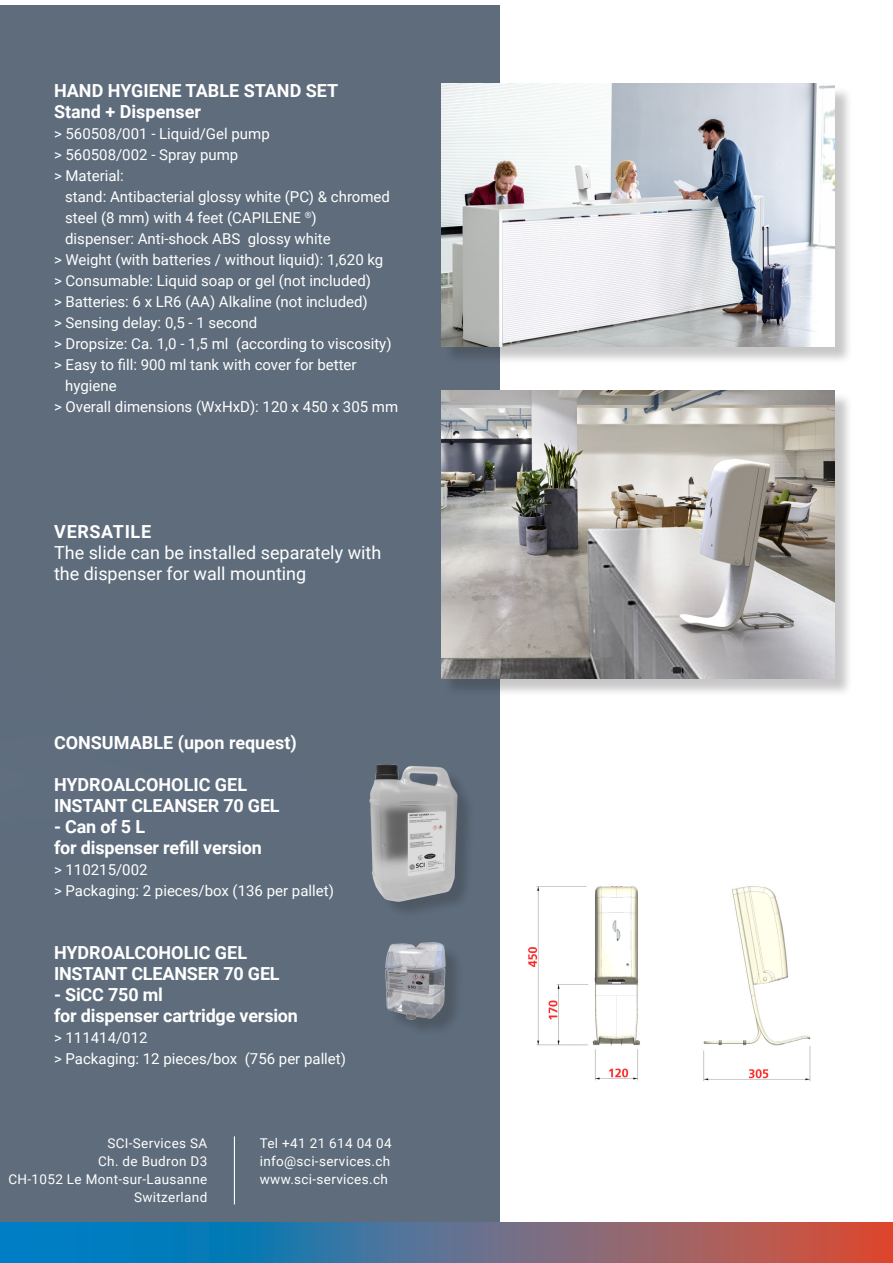
<style>
.page{position:relative;width:893px;height:1263px;background:#fff}
.page>*{position:absolute;margin:0;border:0;box-sizing:border-box;transform-origin:0 0}
.t1{font:700 18px/21px "Roboto";letter-spacing:-.01em;color:#fff}
.t2{font:18px/21px "Roboto";color:#fff}
.t3{font:700 18px "Roboto";letter-spacing:.035em;color:#fff}
.t4{font:15px "Roboto";color:#fff}
.t5{font:13.5px/18px "Roboto";letter-spacing:.025em;color:#fff;text-align:right}
</style>
<div class="page">
<div style="left:0;top:5px;width:500px;height:1258px;background:#5e6c7c"></div>
<svg style="left:4px;top:1222px;width:889px;height:41px;background:#5c6d8b"></svg>
<div style="left:373px;top:766px;width:103px;height:153px;background:#231f20;opacity:.25"></div>
<img style="left:369px;top:764px;width:89px;height:138px">
<hr style="left:0;top:1222px;width:4px;height:41px;background:#007ec5">
<div style="left:443px;top:86px;width:410px;height:279px;background:#231f20;opacity:.25"></div>
<img style="left:441px;top:84px;width:393px;height:262px">
<div style="left:388px;top:945px;width:76px;height:92px;background:#231f20;opacity:.25"></div>
<img style="left:385px;top:942px;width:61px;height:78px">
<div style="left:443px;top:393px;width:410px;height:305px;background:#231f20;opacity:.25"></div>
<img style="left:441px;top:390px;width:393px;height:289px">
<img style="left:528px;top:886px;width:283px;height:195px">
<hr style="left:234px;top:1136px;width:1px;height:68px;background:#fff">
<p class="t1" style="left:54px;top:80px;width:286px">HAND HYGIENE TABLE STAND SET<br>Stand + Dispenser</p>
<p class="t4" style="left:54px;top:124px;width:217px">&gt; 560508/001 - Liquid/Gel pump</p>
<p class="t4" style="left:54px;top:145px;width:186px">&gt; 560508/002 - Spray pump</p>
<p class="t4" style="left:54px;top:166px;width:71px">&gt; Material:</p>
<p class="t4" style="left:65px;top:187px;width:326px">stand: Antibacterial glossy white (PC) &amp; chromed</p>
<p class="t4" style="left:65px;top:208px;width:253px">steel (8 mm) with 4 feet (CAPILENE <sup>®</sup>)</p>
<p class="t4" style="left:65px;top:229px;width:267px">dispenser: Anti-shock ABS glossy white</p>
<p class="t4" style="left:54px;top:250px;width:331px">&gt; Weight (with batteries / without liquid): 1,620 kg</p>
<p class="t4" style="left:54px;top:271px;width:319px">&gt; Consumable: Liquid soap or gel (not included)</p>
<p class="t4" style="left:54px;top:292px;width:315px">&gt; Batteries: 6 x LR6 (AA) Alkaline (not included)</p>
<p class="t4" style="left:54px;top:313px;width:205px">&gt; Sensing delay: 0,5 - 1 second</p>
<p class="t4" style="left:54px;top:334px;width:339px">&gt; Dropsize: Ca. 1,0 - 1,5 ml (according to viscosity)</p>
<p class="t4" style="left:54px;top:355px;width:304px">&gt; Easy to fill: 900 ml tank with cover for better</p>
<p class="t4" style="left:65px;top:376px;width:53px">hygiene</p>
<p class="t4" style="left:54px;top:397px;width:346px">&gt; Overall dimensions (WxHxD): 120 x 450 x 305 mm</p>
<p class="t3" style="left:54px;top:519px;width:98px">VERSATILE</p>
<p class="t2" style="left:54px;top:542px;width:329px">The slide can be installed separately with the dispenser for wall mounting</p>
<p class="t1" style="left:54px;top:731px;width:244px">CONSUMABLE (upon request)</p>
<p class="t1" style="left:54px;top:773px;width:195px">HYDROALCOHOLIC GEL</p>
<p class="t1" style="left:54px;top:794px;width:227px">INSTANT CLEANSER 70 GEL</p>
<p class="t1" style="left:54px;top:815px;width:93px">- Can of 5 L</p>
<p class="t1" style="left:54px;top:836px;width:209px">for dispenser refill version</p>
<p class="t4" style="left:54px;top:859px;width:95px">&gt; 110215/002</p>
<p class="t4" style="left:54px;top:880px;width:281px">&gt; Packaging: 2 pieces/box (136 per pallet)</p>
<p class="t1" style="left:54px;top:941px;width:195px">HYDROALCOHOLIC GEL</p>
<p class="t1" style="left:54px;top:962px;width:227px">INSTANT CLEANSER 70 GEL</p>
<p class="t1" style="left:54px;top:983px;width:111px">- SiCC 750 ml</p>
<p class="t1" style="left:54px;top:1004px;width:246px">for dispenser cartridge version</p>
<p class="t4" style="left:54px;top:1027px;width:95px">&gt; 111414/012</p>
<p class="t4" style="left:54px;top:1048px;width:294px">&gt; Packaging: 12 pieces/box (756 per pallet)</p>
<p class="t5" style="left:8px;top:1133px;width:200px">SCI-Services SA<br>Ch. de Budron D3<br>CH-1052 Le Mont-sur-Lausanne<br>Switzerland</p>
<p class="t5" style="left:260px;top:1133px;width:134px">Tel +41 21 614 04 04</p>
<p class="t5" style="left:260px;top:1151px;width:132px">info@sci-services.ch</p>
<p class="t5" style="left:260px;top:1169px;width:130px">www.sci-services.ch</p>
</div>
